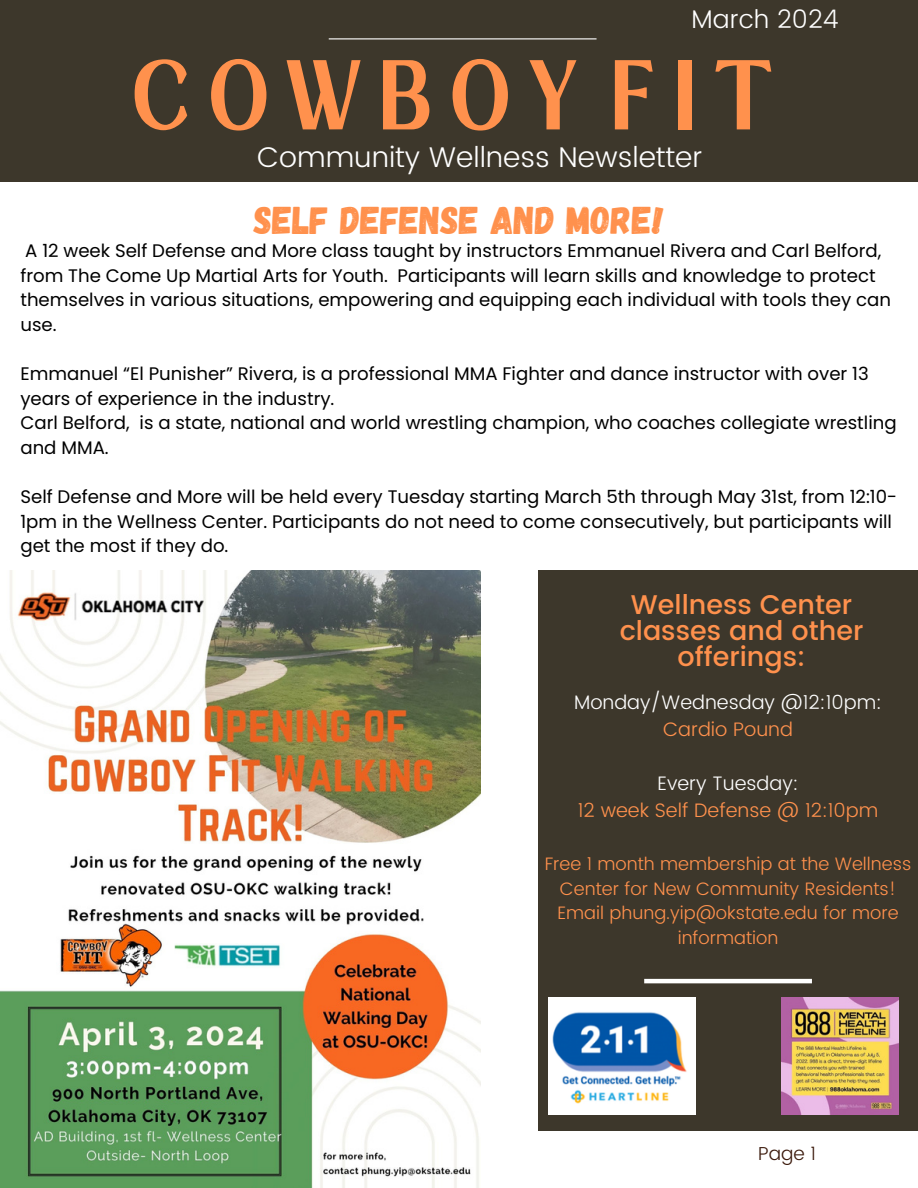
<style>
.page{position:relative;width:918px;height:1188px;background:#fff}
.page>*{position:absolute;margin:0;border:0;box-sizing:border-box;transform-origin:0 0}
.t1{font:600 75.9px "Loubag";letter-spacing:.25em;color:#ff914d}
.t2{font:38.7px "Gagalin";color:#ff914d}
.t3{font:300 28.5px "Poppins";color:#fff}
.t4{font:500 27px/25.8px "Poppins";color:#ff914d;text-align:center}
.t5{font:300 25.5px "Poppins";color:#fff}
.t6{font:300 19.5px "Poppins";color:#fff}
.t7{font:300 19.5px "Poppins";color:#ff914d}
.t8{font:300 18.75px "Poppins";color:#3c1a0c}
.t9{font:18.15px/24.6px "Poppins";color:#000}
.t10{font:300 18px/24.8px "Poppins";color:#ff914d;text-align:center}
</style>
<div class="page">
<div style="left:0;top:0;width:918px;height:181px;background:#3d372b"></div>
<div style="left:538px;top:571px;width:380px;height:560px;background:#3d372b"></div>
<hr style="left:329px;top:38px;width:268px;height:1px;background:#fff">
<img style="left:549px;top:998px;width:147px;height:117px">
<img style="left:781px;top:998px;width:117px;height:117px">
<hr style="left:644px;top:979px;width:168px;height:4px;background:#fff">
<img style="left:0;top:571px;width:480px;height:617px">
<p class="t5" style="left:692px;top:5px;width:149px">March 2024</p>
<h3 class="t1" style="left:132px;top:35px;width:642px">COWBOY FIT</h3>
<p class="t3" style="left:257px;top:141px;width:447px">Community Wellness Newsletter</p>
<p class="t2" style="left:254px;top:195px;width:412px">SELF DEFENSE AND MORE!</p>
<p class="t9" style="left:20px;top:239px;width:872px">A 12 week Self Defense and More class taught by instructors Emmanuel Rivera and Carl Belford, from The Come Up Martial Arts for Youth. Participants will learn skills and knowledge to protect themselves in various situations, empowering and equipping each individual with tools they can use.</p>
<p class="t9" style="left:20px;top:361px;width:850px">Emmanuel “El Punisher” Rivera, is a professional MMA Fighter and dance instructor with over 13 years of experience in the industry.</p>
<p class="t9" style="left:20px;top:411px;width:878px">Carl Belford, is a state, national and world wrestling champion, who coaches collegiate wrestling and MMA.</p>
<p class="t9" style="left:20px;top:484px;width:878px">Self Defense and More will be held every Tuesday starting March 5th through May 31st, from 12:10-<br>1pm in the Wellness Center. Participants do not need to come consecutively, but participants will get the most if they do.</p>
<p class="t4" style="left:620px;top:592px;width:245px">Wellness Center classes and other offerings:</p>
<h5 class="t6" style="left:574px;top:691px;width:309px">Monday/Wednesday @12:10pm:</h5>
<h1 class="t7" style="left:663px;top:718px;width:132px">Cardio Pound</h1>
<h4 class="t6" style="left:658px;top:772px;width:143px">Every Tuesday:</h4>
<h2 class="t7" style="left:578px;top:799px;width:302px">12 week Self Defense @ 12:10pm</h2>
<p class="t10" style="left:545px;top:851px;width:368px">Free 1 month membership at the Wellness<br>Center for New Community Residents!<br>Email phung.yip@okstate.edu for more information</p>
<p class="t8" style="left:758px;top:1142px;width:59px">Page 1</p>
</div>
